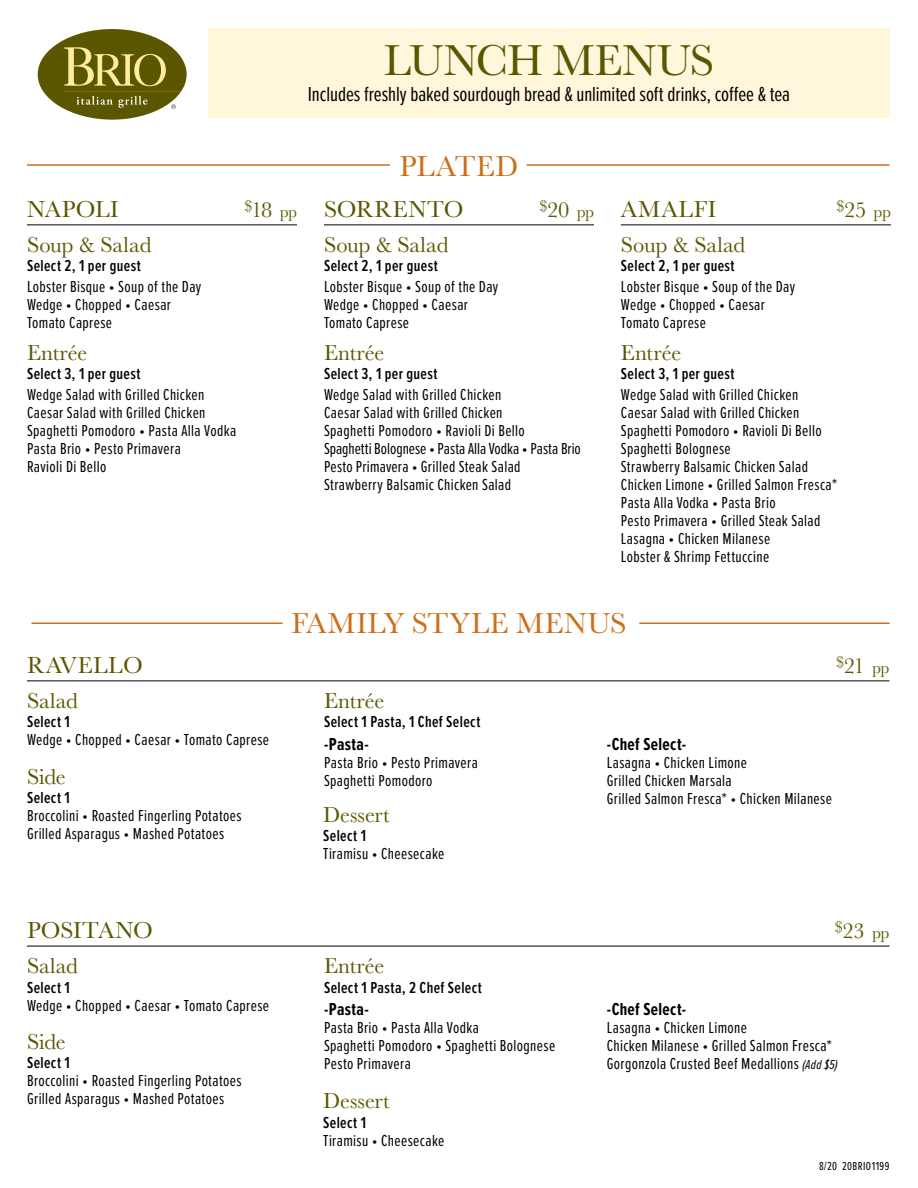
<style>
.page{position:relative;width:918px;height:1188px;background:#fff}
.page>*{position:absolute;margin:0;border:0;box-sizing:border-box;transform-origin:0 0}
.t1{font:45px "Baskerville";letter-spacing:-.015em;color:#5b5600}
.t2{font:30px "Baskerville";letter-spacing:.02em;color:#ce6e19}
.t3{font:24px "Baskerville";letter-spacing:.02em;color:#5b5600}
.t4{font:24px "Baskerville";color:#5b5600}
.t5{font:22.5px "Baskerville";color:#5b5600}
.t6{font:21px "Proxima Nova Ex Cn";letter-spacing:-.005em;color:#000}
.t7{font:700 18px "Proxima Nova Ex Cn";letter-spacing:.02em;color:#000}
.t8{font:16.5px/18px "Proxima Nova Ex Cn";letter-spacing:.02em;color:#000}
.t9{font:600 16.5px "Proxima Nova Ex Cn";letter-spacing:.025em;color:#000}
.t10{font:16.5px "Baskerville";letter-spacing:-.005em;color:#5b5600}
.t11{font:12px "Proxima Nova Ex Cn";letter-spacing:.035em;color:#000}
.s1{font-size:22.5px}
.s2{font-style:italic;font-size:13.5px}
</style>
<div class="page">
<div style="left:208px;top:28px;width:682px;height:90px;background:#fff6db"></div>
<div style="left:38px;top:29px;width:149px;height:91px;background:#5b5600;border-radius:50%"></div>
<hr style="left:64px;top:91px;width:117px;height:1px;background:#ce6e19">
<svg style="left:64px;top:47px;width:102px;height:39px"></svg>
<svg style="left:77px;top:96px;width:70px;height:12px"></svg>
<svg style="left:171px;top:104px;width:5px;height:5px"></svg>
<hr style="left:27px;top:225px;width:270px;height:1px;background:#000">
<hr style="left:27px;top:681px;width:863px;height:1px;background:#000">
<hr style="left:27px;top:946px;width:863px;height:1px;background:#000">
<hr style="left:324px;top:225px;width:270px;height:1px;background:#000">
<hr style="left:621px;top:225px;width:270px;height:1px;background:#000">
<hr style="left:527px;top:164px;width:363px;height:2px;background:#ce6e19">
<hr style="left:27px;top:164px;width:363px;height:2px;background:#ce6e19">
<hr style="left:31px;top:622px;width:251px;height:2px;background:#ce6e19">
<hr style="left:639px;top:622px;width:251px;height:2px;background:#ce6e19">
<h1 class="t1" style="left:384px;top:32px;width:332px">LUNCH MENUS</h1>
<p class="t6" style="left:308px;top:78px;width:484px">Includes freshly baked sourdough bread &amp; unlimited soft drinks, coffee &amp; tea</p>
<h3 class="t3" style="left:27px;top:194px;width:93px">NAPOLI</h3>
<h3 class="t5" style="left:27px;top:230px;width:126px">Soup &amp; Salad</h3>
<p class="t9" style="left:27px;top:254px;width:115px">Select 2, 1 per guest</p>
<p class="t8" style="left:27px;top:277px;width:176px">Lobster Bisque • Soup of the Day<br>Wedge • Chopped • Caesar<br>Tomato Caprese</p>
<h3 class="t5" style="left:27px;top:338px;width:62px">Entrée</h3>
<p class="t9" style="left:27px;top:362px;width:115px">Select 3, 1 per guest</p>
<p class="t8" style="left:27px;top:385px;width:211px">Wedge Salad with Grilled Chicken<br>Caesar Salad with Grilled Chicken<br>Spaghetti Pomodoro • Pasta Alla Vodka<br>Pasta Brio • Pesto Primavera<br>Ravioli Di Bello</p>
<p class="t10" style="left:245px;top:201px;width:54px">$<span class="s1">18</span> pp</p>
<h2 class="t2" style="left:400px;top:147px;width:120px">PLATED</h2>
<p class="t10" style="left:539px;top:201px;width:56px">$<span class="s1">20</span> pp</p>
<p class="t10" style="left:836px;top:201px;width:56px">$<span class="s1">25</span> pp</p>
<h3 class="t3" style="left:324px;top:194px;width:141px">SORRENTO</h3>
<h3 class="t3" style="left:621px;top:194px;width:97px">AMALFI</h3>
<h3 class="t5" style="left:324px;top:230px;width:126px">Soup &amp; Salad</h3>
<p class="t9" style="left:324px;top:254px;width:115px">Select 2, 1 per guest</p>
<p class="t8" style="left:324px;top:277px;width:176px">Lobster Bisque • Soup of the Day<br>Wedge • Chopped • Caesar<br>Tomato Caprese</p>
<h3 class="t5" style="left:324px;top:338px;width:62px">Entrée</h3>
<p class="t9" style="left:324px;top:362px;width:115px">Select 3, 1 per guest</p>
<p class="t8" style="left:324px;top:385px;width:258px">Wedge Salad with Grilled Chicken<br>Caesar Salad with Grilled Chicken<br>Spaghetti Pomodoro • Ravioli Di Bello<br>Spaghetti Bolognese • Pasta Alla Vodka • Pasta Brio Pesto Primavera • Grilled Steak Salad Strawberry Balsamic Chicken Salad</p>
<h3 class="t5" style="left:621px;top:230px;width:126px">Soup &amp; Salad</h3>
<p class="t9" style="left:621px;top:254px;width:115px">Select 2, 1 per guest</p>
<p class="t8" style="left:621px;top:277px;width:176px">Lobster Bisque • Soup of the Day<br>Wedge • Chopped • Caesar<br>Tomato Caprese</p>
<h3 class="t5" style="left:621px;top:338px;width:62px">Entrée</h3>
<p class="t9" style="left:621px;top:362px;width:115px">Select 3, 1 per guest</p>
<p class="t8" style="left:621px;top:385px;width:218px">Wedge Salad with Grilled Chicken<br>Caesar Salad with Grilled Chicken<br>Spaghetti Pomodoro • Ravioli Di Bello<br>Spaghetti Bolognese<br>Strawberry Balsamic Chicken Salad<br>Chicken Limone • Grilled Salmon Fresca*<br>Pasta Alla Vodka • Pasta Brio<br>Pesto Primavera • Grilled Steak Salad<br>Lasagna • Chicken Milanese<br>Lobster &amp; Shrimp Fettuccine</p>
<h3 class="t3" style="left:27px;top:650px;width:117px">RAVELLO</h3>
<h2 class="t2" style="left:291px;top:604px;width:337px">FAMILY STYLE MENUS</h2>
<p class="t10" style="left:836px;top:657px;width:55px">$<span class="s1">21</span> pp</p>
<h3 class="t5" style="left:27px;top:686px;width:52px">Salad</h3>
<p class="t9" style="left:27px;top:710px;width:44px">Select 1</p>
<p class="t8" style="left:27px;top:730px;width:244px">Wedge • Chopped • Caesar • Tomato Caprese</p>
<h3 class="t5" style="left:27px;top:762px;width:40px">Side</h3>
<p class="t9" style="left:27px;top:786px;width:44px">Select 1</p>
<p class="t8" style="left:27px;top:806px;width:216px">Broccolini • Roasted Fingerling Potatoes<br>Grilled Asparagus • Mashed Potatoes</p>
<h3 class="t4" style="left:27px;top:915px;width:127px">POSITANO</h3>
<h3 class="t5" style="left:27px;top:951px;width:52px">Salad</h3>
<p class="t9" style="left:27px;top:975px;width:44px">Select 1</p>
<p class="t8" style="left:27px;top:995px;width:244px">Wedge • Chopped • Caesar • Tomato Caprese</p>
<h3 class="t5" style="left:27px;top:1027px;width:40px">Side</h3>
<p class="t9" style="left:27px;top:1051px;width:44px">Select 1</p>
<p class="t8" style="left:27px;top:1071px;width:216px">Broccolini • Roasted Fingerling Potatoes<br>Grilled Asparagus • Mashed Potatoes</p>
<h3 class="t5" style="left:324px;top:686px;width:62px">Entrée</h3>
<p class="t9" style="left:324px;top:710px;width:158px">Select 1 Pasta, 1 Chef Select</p>
<p class="t7" style="left:324px;top:731px;width:46px">-Pasta-</p>
<p class="t8" style="left:324px;top:753px;width:155px">Pasta Brio • Pesto Primavera<br>Spaghetti Pomodoro</p>
<h3 class="t5" style="left:323px;top:800px;width:68px">Dessert</h3>
<p class="t9" style="left:323px;top:824px;width:44px">Select 1</p>
<p class="t8" style="left:323px;top:844px;width:123px">Tiramisu • Cheesecake</p>
<h3 class="t5" style="left:324px;top:951px;width:62px">Entrée</h3>
<p class="t9" style="left:324px;top:975px;width:159px">Select 1 Pasta, 2 Chef Select</p>
<p class="t7" style="left:324px;top:996px;width:46px">-Pasta-</p>
<p class="t8" style="left:324px;top:1018px;width:233px">Pasta Brio • Pasta Alla Vodka<br>Spaghetti Pomodoro • Spaghetti Bolognese<br>Pesto Primavera</p>
<h3 class="t5" style="left:323px;top:1086px;width:68px">Dessert</h3>
<p class="t9" style="left:323px;top:1110px;width:44px">Select 1</p>
<p class="t8" style="left:323px;top:1130px;width:123px">Tiramisu • Cheesecake</p>
<p class="t7" style="left:607px;top:731px;width:81px">-Chef Select-</p>
<p class="t8" style="left:607px;top:753px;width:227px">Lasagna • Chicken Limone<br>Grilled Chicken Marsala<br>Grilled Salmon Fresca* • Chicken Milanese</p>
<p class="t10" style="left:835px;top:922px;width:56px">$<span class="s1">23</span> pp</p>
<p class="t7" style="left:607px;top:996px;width:81px">-Chef Select-</p>
<p class="t8" style="left:607px;top:1018px;width:233px">Lasagna • Chicken Limone<br>Chicken Milanese • Grilled Salmon Fresca*<br>Gorgonzola Crusted Beef Medallions <span class="s2">(Add $5)</span></p>
<p class="t11" style="left:819px;top:1158px;width:72px">8/20 20BRIO1199</p>
</div>
